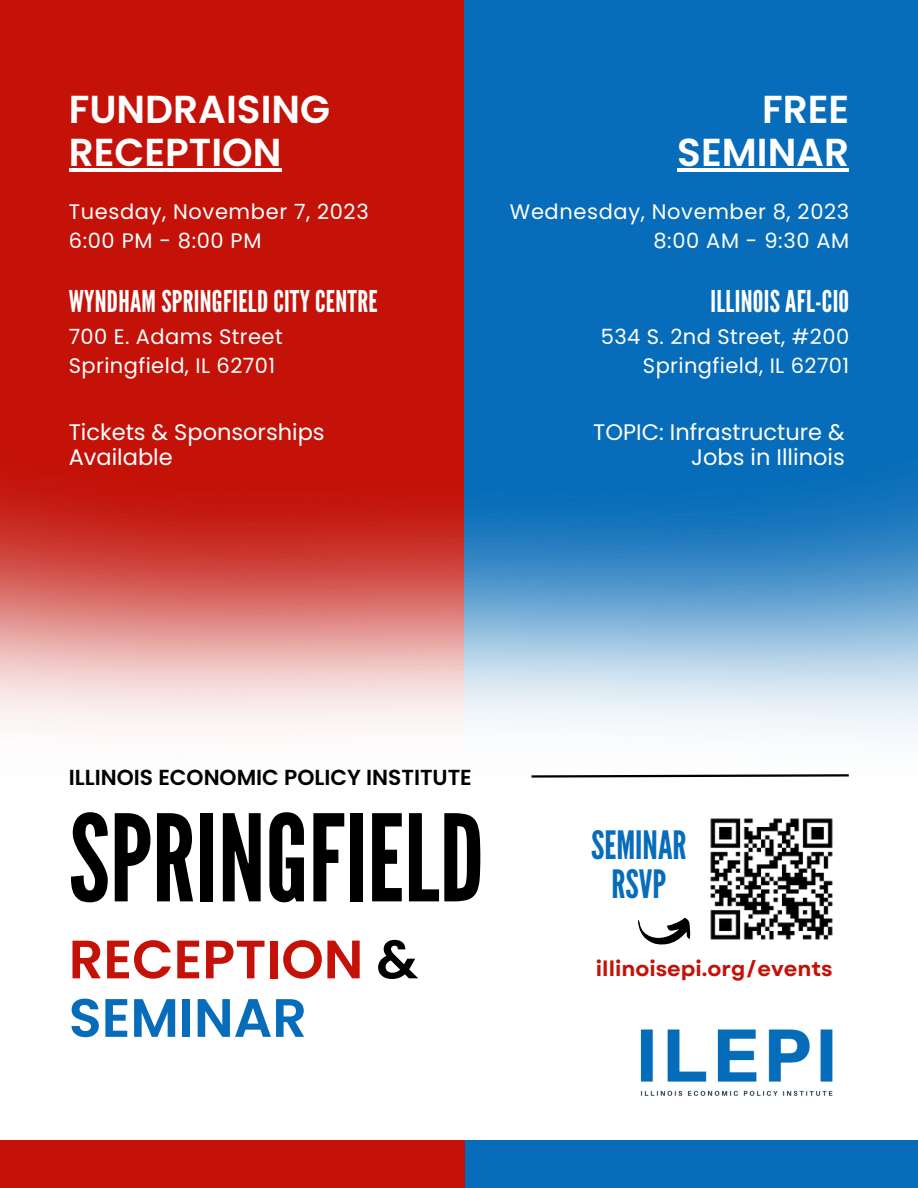
<style>
.page{position:relative;width:918px;height:1188px;background:#fff}
.page>*{position:absolute;margin:0;border:0;box-sizing:border-box;transform-origin:0 0}
.t1{font:120px "League Gothic";color:#000}
.t2{font:600 54px "Poppins";color:#c41209}
.t3{font:600 54px "Poppins";color:#076cb9}
.t4{font:600 39px/42.8px "Poppins";color:#fff}
.t5{font:39px/38.2px "League Gothic";color:#076cb9;text-align:center}
.t6{font:30px "League Gothic";letter-spacing:.01em;color:#fff}
.t7{font:22.5px "Poppins";color:#fff}
.t8{font:600 21.75px "Poppins";color:#000}
.t9{font:21px "Poppins";letter-spacing:.02em;color:#fff}
.t10{font:700 21px "Garet";color:#c41209}
.s1{color:#000}
</style>
<div class="page">
<div style="left:0;top:0;width:464px;height:777px;background:#c41209"></div>
<div style="left:465px;top:0;width:453px;height:777px;background:#076cb9"></div>
<div style="left:0;top:1140px;width:465px;height:48px;background:#c41209"></div>
<div style="left:465px;top:1140px;width:453px;height:48px;background:#076cb9"></div>
<img style="left:640px;top:1029px;width:193px;height:67px">
<img style="left:710px;top:818px;width:123px;height:122px">
<svg style="left:638px;top:918px;width:53px;height:27px"></svg>
<img style="left:0;top:476px;width:918px;height:301px">
<svg style="left:529px;top:773px;width:322px;height:5px"></svg>
<hr style="left:69px;top:168px;width:212px;height:4px;background:#fff">
<hr style="left:677px;top:168px;width:172px;height:4px;background:#fff">
<p class="t4" style="left:69px;top:88px;width:263px">FUNDRAISING<br>RECEPTION</p>
<p class="t4" style="left:762px;top:88px;width:89px">FREE</p>
<p class="t4" style="left:677px;top:131px;width:173px">SEMINAR</p>
<p class="t9" style="left:69px;top:197px;width:301px">Tuesday, November 7, 2023</p>
<p class="t9" style="left:69px;top:226px;width:194px">6:00 PM - 8:00 PM</p>
<p class="t6" style="left:69px;top:284px;width:310px">WYNDHAM SPRINGFIELD CITY CENTRE</p>
<p class="t9" style="left:69px;top:322px;width:215px">700 E. Adams Street</p>
<p class="t9" style="left:69px;top:351px;width:208px">Springfield, IL 62701</p>
<p class="t7" style="left:69px;top:416px;width:257px">Tickets &amp; Sponsorships</p>
<p class="t7" style="left:69px;top:442px;width:105px">Available</p>
<p class="t9" style="left:510px;top:197px;width:341px">Wednesday, November 8, 2023</p>
<p class="t9" style="left:653px;top:226px;width:197px">8:00 AM - 9:30 AM</p>
<p class="t6" style="left:711px;top:284px;width:140px">ILLINOIS AFL-CIO</p>
<p class="t9" style="left:601px;top:322px;width:250px">534 S. 2nd Street, #200</p>
<p class="t9" style="left:643px;top:351px;width:208px">Springfield, IL 62701</p>
<p class="t7" style="left:593px;top:416px;width:253px">TOPIC: Infrastructure &amp;</p>
<p class="t7" style="left:691px;top:442px;width:155px">Jobs in Illinois</p>
<p class="t8" style="left:69px;top:762px;width:405px">ILLINOIS ECONOMIC POLICY INSTITUTE</p>
<p class="t1" style="left:69px;top:789px;width:417px">SPRINGFIELD</p>
<p class="t2" style="left:69px;top:922px;width:351px">RECEPTION <span class="s1">&amp;</span></p>
<p class="t3" style="left:69px;top:980px;width:240px">SEMINAR</p>
<p class="t5" style="left:591px;top:827px;width:97px">SEMINAR<br>RSVP</p>
<p class="t10" style="left:596px;top:953px;width:238px">illinoisepi.org/events</p>
</div>
